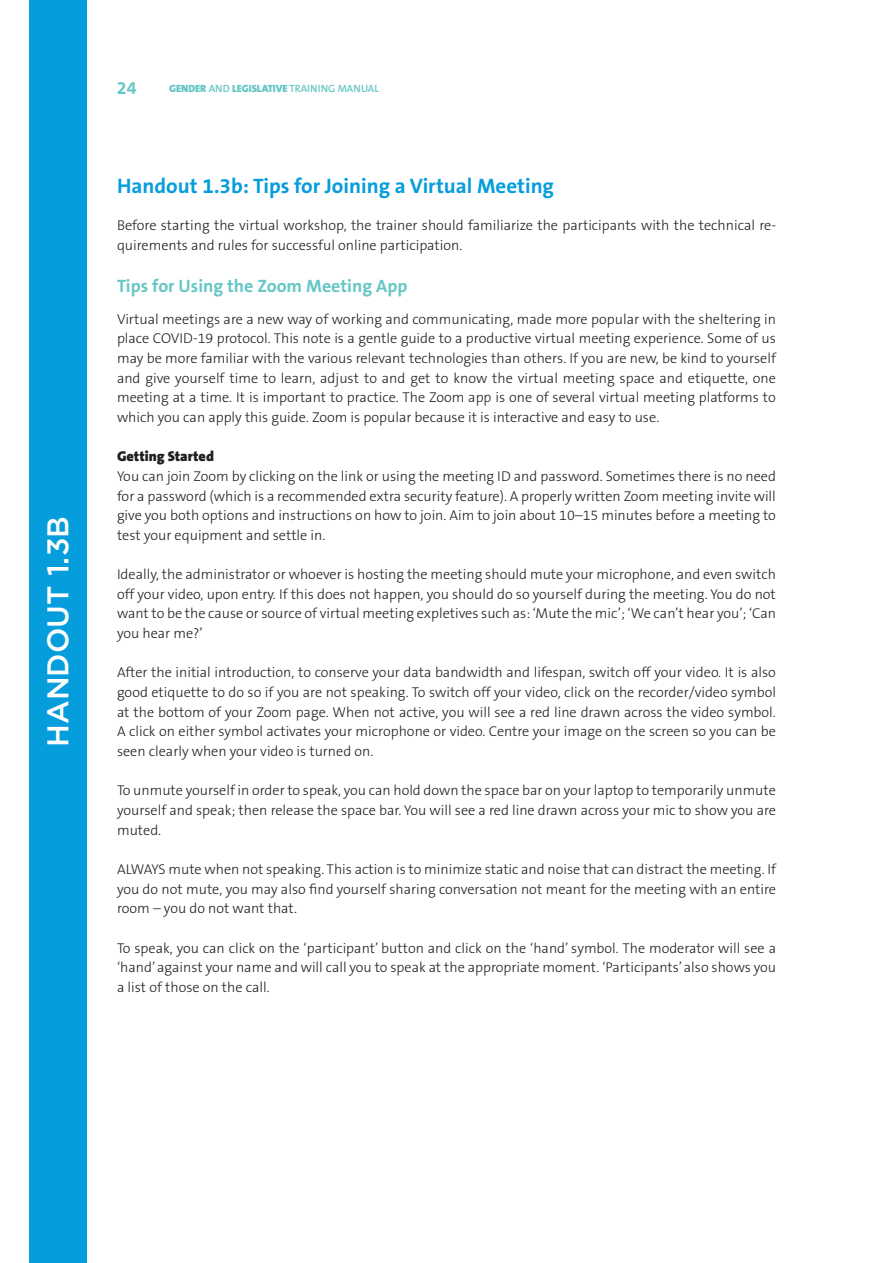
<style>
.page{position:relative;width:893px;height:1263px;background:#fff}
.page>*{position:absolute;margin:0;border:0;box-sizing:border-box;transform-origin:0 0}
.t1{font:500 30px "Gotham";color:#fff}
.t2{font:700 21px "The Sans B7";color:#069ddc}
.t3{font:700 18px "The Sans B7";color:#66c7c5}
.t4{font:300 14.25px/19.6px "The Sans B3";color:#231f20;text-align:justify}
.t5{font:900 14.25px "The Sans B9";color:#231f20}
.t6{font:900 10.5px "The Sans B9";color:#66c7c5}
.s1{font-family:"The Sans B6";font-weight:600}
</style>
<div class="page">
<div style="left:29px;top:0;width:58px;height:1263px;background:#069ddc"></div>
<h1 class="t1" style="left:38px;top:747px;width:232px;rotate:-90deg">handout 1.3b</h1>
<p class="t3" style="left:117px;top:79px;width:21px">24</p>
<p class="t6" style="left:169px;top:83px;width:211px">GENDER <span class="s1">AND</span> LEGISLATIVE <span class="s1">TRAINING MANUAL</span></p>
<h2 class="t2" style="left:117px;top:174px;width:439px">Handout 1.3b: Tips for Joining a Virtual Meeting</h2>
<p class="t4" style="left:117px;top:216px;width:660px">Before starting the virtual workshop, the trainer should familiarize the participants with the technical re&shy;quirements and rules for successful online participation.</p>
<p class="t3" style="left:117px;top:276px;width:292px">Tips for Using the Zoom Meeting App</p>
<p class="t4" style="left:117px;top:309px;width:660px">Virtual meetings are a new way of working and communicating, made more popular with the sheltering in place COVID-19 protocol. This note is a gentle guide to a productive virtual meeting experience. Some of us may be more familiar with the various relevant technologies than others. If you are new, be kind to yourself and give yourself time to learn, adjust to and get to know the virtual meeting space and etiquette, one meeting at a time. It is important to practice. The Zoom app is one of several virtual meeting platforms to which you can apply this guide. Zoom is popular because it is interactive and easy to use.</p>
<p class="t5" style="left:117px;top:449px;width:98px">Getting Started</p>
<p class="t4" style="left:117px;top:467px;width:660px">You can join Zoom by clicking on the link or using the meeting ID and password. Sometimes there is no need for a password (which is a recommended extra security feature). A properly written Zoom meeting invite will give you both options and instructions on how to join. Aim to join about 10–15 minutes before a meeting to test your equipment and settle in.</p>
<p class="t4" style="left:117px;top:565px;width:660px">Ideally, the administrator or whoever is hosting the meeting should mute your microphone, and even switch off your video, upon entry. If this does not happen, you should do so yourself during the meeting. You do not want to be the cause or source of virtual meeting expletives such as: ‘Mute the mic’; ‘We can’t hear you’; ‘Can you hear me?’</p>
<p class="t4" style="left:117px;top:663px;width:660px">After the initial introduction, to conserve your data bandwidth and lifespan, switch off your video. It is also good etiquette to do so if you are not speaking. To switch off your video, click on the recorder/video symbol at the bottom of your Zoom page. When not active, you will see a red line drawn across the video symbol.<br>A click on either symbol activates your microphone or video. Centre your image on the screen so you can be seen clearly when your video is turned on.</p>
<p class="t4" style="left:117px;top:781px;width:660px">To unmute yourself in order to speak, you can hold down the space bar on your laptop to temporarily unmute yourself and speak; then release the space bar. You will see a red line drawn across your mic to show you are muted.</p>
<p class="t4" style="left:117px;top:860px;width:660px">ALWAYS mute when not speaking. This action is to minimize static and noise that can distract the meeting. If you do not mute, you may also find yourself sharing conversation not meant for the meeting with an entire room – you do not want that.</p>
<p class="t4" style="left:117px;top:938px;width:660px">To speak, you can click on the ‘participant’ button and click on the ‘hand’ symbol. The moderator will see a ‘hand’ against your name and will call you to speak at the appropriate moment. ‘Participants’ also shows you a list of those on the call.</p>
</div>
